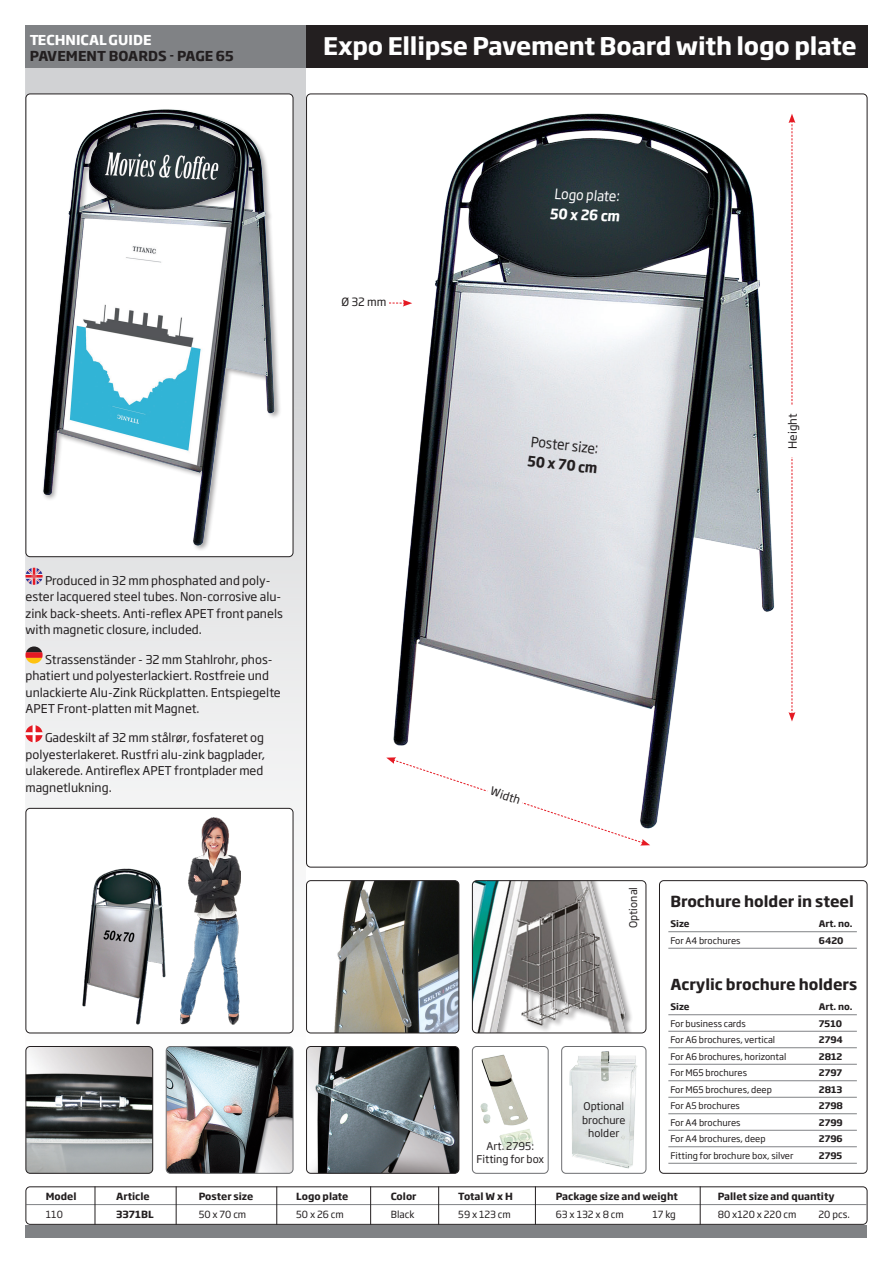
<style>
.page{position:relative;width:893px;height:1263px;background:#fff}
.page>*{position:absolute;margin:0;border:0;box-sizing:border-box;transform-origin:0 0}
.t1{font:700 24px "Soho Gothic Pro";letter-spacing:-.01em;color:#fff}
.t2{font:700 15px "Soho Gothic Pro";color:#231f20}
.t3{font:14.1px/19.8px "Soho Gothic Pro";color:#231f20;scale:.92 1}
.t4{font:14.1px/19.8px "Soho Gothic Pro";color:#fff;scale:.92 1}
.t5{font:700 13.5px "Soho Gothic Pro";letter-spacing:.005em;color:#231f20}
.t6{font:700 13.5px "Soho Gothic Pro";letter-spacing:.005em;color:#fff}
.Model_nr__og_navn{font:12px/16.5px "Soho Gothic Pro";color:#231f20}
.t7{font:11.25px "Soho Gothic Pro";color:#231f20}
.t8{font:10.5px/13.5px "Soho Gothic Pro";color:#231f20;text-align:center}
.t9{font:700 9.75px "Soho Gothic Pro";color:#231f20}
.t10{font:9.75px "Soho Gothic Pro";color:#231f20}
.t11{font:9px "Soho Gothic Pro";color:#231f20}
.t12{font:700 9px "Soho Gothic Pro";color:#231f20}
.s1{font-weight:700}
</style>
<div class="page">
<div style="left:306px;top:26px;width:561px;height:42px;background:#231f20"></div>
<div style="left:26px;top:26px;width:280px;height:42px;background:#808285"></div>
<div style="left:26px;top:1225px;width:841px;height:12px;background:#808285"></div>
<div style="left:26px;top:68px;width:280px;height:1157px;background:linear-gradient(to bottom,#c9cacd,#fff)"></div>
<div style="left:26px;top:94px;width:267px;height:463px;background:#fff;border-radius:4px"></div>
<div style="left:26px;top:94px;width:267px;height:463px;border:1px solid #231f20;border-radius:4px"></div>
<img style="left:393px;top:114px;width:381px;height:714px">
<svg style="left:26px;top:568px;width:17px;height:17px"></svg>
<svg style="left:26px;top:646px;width:17px;height:17px"></svg>
<svg style="left:26px;top:725px;width:17px;height:17px"></svg>
<div style="left:41px;top:108px;width:241px;height:444px;background:#231f20;opacity:.4"></div>
<img style="left:43px;top:110px;width:232px;height:435px">
<svg style="left:788px;top:114px;width:7px;height:607px"></svg>
<div style="left:788px;top:405px;width:26px;height:52px;background:#fff"></div>
<svg style="left:386px;top:757px;width:264px;height:88px"></svg>
<svg style="left:389px;top:300px;width:23px;height:7px"></svg>
<img style="left:307px;top:881px;width:152px;height:152px">
<div style="left:306px;top:880px;width:153px;height:153px;border:1px solid #231f20;border-radius:4px"></div>
<img style="left:308px;top:1046px;width:151px;height:127px">
<div style="left:306px;top:1046px;width:153px;height:128px;border:1px solid #231f20;border-radius:4px"></div>
<div style="left:26px;top:808px;width:267px;height:225px;background:#fff;border-radius:4px"></div>
<img style="left:82px;top:817px;width:158px;height:207px">
<div style="left:26px;top:808px;width:267px;height:225px;border:1px solid #231f20;border-radius:4px"></div>
<img style="left:26px;top:1046px;width:127px;height:127px">
<div style="left:26px;top:1046px;width:127px;height:128px;border:1px solid #231f20;border-radius:4px"></div>
<img style="left:166px;top:1046px;width:127px;height:127px">
<div style="left:166px;top:1046px;width:127px;height:128px;border:1px solid #6c6d70;border-radius:4px"></div>
<img style="left:472px;top:881px;width:174px;height:152px">
<div style="left:472px;top:880px;width:174px;height:153px;border:1px solid #231f20;border-radius:4px"></div>
<img style="left:570px;top:1051px;width:67px;height:117px">
<div style="left:561px;top:1046px;width:85px;height:128px;border:1px solid #6c6d70;border-radius:4px"></div>
<img style="left:480px;top:1054px;width:53px;height:96px">
<div style="left:472px;top:1046px;width:77px;height:128px;border:1px solid #6c6d70;border-radius:4px"></div>
<hr style="left:26px;top:1204px;width:840px;height:1px;background:#808285">
<div style="left:26px;top:1186px;width:841px;height:39px;border:1px solid #231f20;border-radius:4px"></div>
<hr style="left:176px;top:1186px;width:1px;height:39px;background:#231f20">
<hr style="left:95px;top:1186px;width:1px;height:39px;background:#231f20">
<hr style="left:276px;top:1186px;width:1px;height:39px;background:#231f20">
<hr style="left:370px;top:1186px;width:1px;height:39px;background:#231f20">
<hr style="left:438px;top:1186px;width:1px;height:39px;background:#231f20">
<hr style="left:535px;top:1186px;width:1px;height:39px;background:#231f20">
<hr style="left:700px;top:1186px;width:1px;height:39px;background:#231f20">
<hr style="left:668px;top:931px;width:189px;height:1px;background:#808285">
<hr style="left:668px;top:948px;width:189px;height:1px;background:#808285">
<hr style="left:668px;top:1014px;width:189px;height:1px;background:#808285">
<hr style="left:668px;top:1031px;width:189px;height:1px;background:#808285">
<hr style="left:668px;top:1047px;width:189px;height:1px;background:#808285">
<hr style="left:668px;top:1064px;width:189px;height:1px;background:#808285">
<hr style="left:668px;top:1080px;width:189px;height:1px;background:#808285">
<hr style="left:668px;top:1097px;width:189px;height:1px;background:#808285">
<hr style="left:668px;top:1113px;width:189px;height:1px;background:#808285">
<hr style="left:668px;top:1130px;width:189px;height:1px;background:#808285">
<hr style="left:668px;top:1146px;width:189px;height:1px;background:#808285">
<hr style="left:668px;top:1163px;width:189px;height:1px;background:#808285">
<div style="left:659px;top:880px;width:208px;height:294px;border:1px solid #231f20;border-radius:4px"></div>
<p class="t6" style="left:30px;top:29px;width:123px">TECHNICAL GUIDE</p>
<p class="t5" style="left:30px;top:45px;width:205px">PAVEMENT BOARDS - PAGE 65</p>
<p class="t1" style="left:323px;top:27px;width:535px">Expo Ellipse Pavement Board with logo plate</p>
<p class="t7" style="left:342px;top:293px;width:46px">Ø 32 mm</p>
<p class="Model_nr__og_navn" style="left:26px;top:571px;width:259px;text-indent:20px">Produced in 32 mm phosphated and poly&shy;ester lacquered steel tubes. Non-corrosive alu&shy;zink back-sheets. Anti-reflex APET front panels with magnetic closure, included.</p>
<p class="Model_nr__og_navn" style="left:26px;top:650px;width:257px;text-indent:20px">Strassenständer - 32 mm Stahlrohr, phos&shy;phatiert und polyesterlackiert. Rostfreie und unlackierte Alu-Zink Rückplatten. Entspiegelte APET Front-platten mit Magnet.</p>
<p class="Model_nr__og_navn" style="left:26px;top:729px;width:241px;text-indent:20px">Gadeskilt af 32 mm stålrør, fosfateret og polyesterlakeret. Rustfri alu-zink bagplader, ulakerede. Antireflex APET frontplader med magnetlukning.</p>
<p class="t4" style="left:551px;top:183px;width:78px;rotate:2deg">Logo plate:<br><span class="s1">50 x 26 cm</span></p>
<p class="t3" style="left:531px;top:431px;width:78px;rotate:6deg">Poster size:<br><span class="s1">50 x 70 cm</span></p>
<p class="t7" style="left:784px;top:449px;width:37px;rotate:-90deg">Height</p>
<p class="t7" style="left:493px;top:782px;width:32px;rotate:18deg">Width</p>
<p class="t8" style="left:486px;top:1138px;width:49px">Art. 2795:</p>
<p class="t8" style="left:476px;top:1152px;width:69px">Fitting for box</p>
<p class="t8" style="left:626px;top:928px;width:42px;rotate:-90deg">Optional</p>
<p class="t8" style="left:582px;top:1099px;width:45px">Optional brochure holder</p>
<p class="t2" style="left:670px;top:889px;width:185px">Brochure holder in steel</p>
<p class="t12" style="left:670px;top:917px;width:21px">Size</p>
<p class="t12" style="left:819px;top:917px;width:35px">Art. no.</p>
<p class="t11" style="left:670px;top:933px;width:72px">For A4 brochures</p>
<p class="t12" style="left:819px;top:933px;width:26px">6420</p>
<p class="t2" style="left:670px;top:972px;width:188px">Acrylic brochure holders</p>
<p class="t12" style="left:670px;top:1000px;width:21px">Size</p>
<p class="t12" style="left:819px;top:1000px;width:35px">Art. no.</p>
<p class="t11" style="left:670px;top:1016px;width:77px">For business cards</p>
<p class="t12" style="left:819px;top:1016px;width:25px">7510</p>
<p class="t11" style="left:670px;top:1033px;width:106px">For A6 brochures, vertical</p>
<p class="t12" style="left:819px;top:1033px;width:26px">2794</p>
<p class="t11" style="left:670px;top:1049px;width:117px">For A6 brochures, horizontal</p>
<p class="t12" style="left:819px;top:1049px;width:25px">2812</p>
<p class="t11" style="left:670px;top:1066px;width:78px">For M65 brochures</p>
<p class="t12" style="left:819px;top:1066px;width:25px">2797</p>
<p class="t11" style="left:670px;top:1082px;width:103px">For M65 brochures, deep</p>
<p class="t12" style="left:819px;top:1082px;width:25px">2813</p>
<p class="t11" style="left:670px;top:1099px;width:71px">For A5 brochures</p>
<p class="t12" style="left:819px;top:1099px;width:26px">2798</p>
<p class="t11" style="left:670px;top:1115px;width:72px">For A4 brochures</p>
<p class="t12" style="left:819px;top:1115px;width:25px">2799</p>
<p class="t11" style="left:670px;top:1132px;width:97px">For A4 brochures, deep</p>
<p class="t12" style="left:819px;top:1132px;width:25px">2796</p>
<p class="t11" style="left:670px;top:1148px;width:125px">Fitting for brochure box, silver</p>
<p class="t12" style="left:819px;top:1148px;width:25px">2795</p>
<p class="t9" style="left:46px;top:1188px;width:32px">Model</p>
<p class="t9" style="left:116px;top:1188px;width:35px">Article</p>
<p class="t9" style="left:199px;top:1188px;width:56px">Poster size</p>
<p class="t9" style="left:296px;top:1188px;width:54px">Logo plate</p>
<p class="t9" style="left:391px;top:1188px;width:27px">Color</p>
<p class="t9" style="left:458px;top:1188px;width:56px">Total W x H</p>
<p class="t9" style="left:556px;top:1188px;width:123px">Package size and weight</p>
<p class="t9" style="left:718px;top:1188px;width:118px">Pallet size and quantity</p>
<p class="t10" style="left:46px;top:1207px;width:19px">110</p>
<p class="t9" style="left:116px;top:1206px;width:39px">3371BL</p>
<p class="t10" style="left:199px;top:1207px;width:49px">50 x 70 cm</p>
<p class="t10" style="left:296px;top:1207px;width:49px">50 x 26 cm</p>
<p class="t10" style="left:391px;top:1207px;width:25px">Black</p>
<p class="t10" style="left:458px;top:1207px;width:54px">59 x 123 cm</p>
<p class="t10" style="left:556px;top:1207px;width:70px">63 x 132 x 8 cm</p>
<p class="t10" style="left:652px;top:1207px;width:25px">17 kg</p>
<p class="t10" style="left:718px;top:1207px;width:80px">80 x120 x 220 cm</p>
<p class="t10" style="left:819px;top:1207px;width:33px">20 pcs.</p>
</div>
